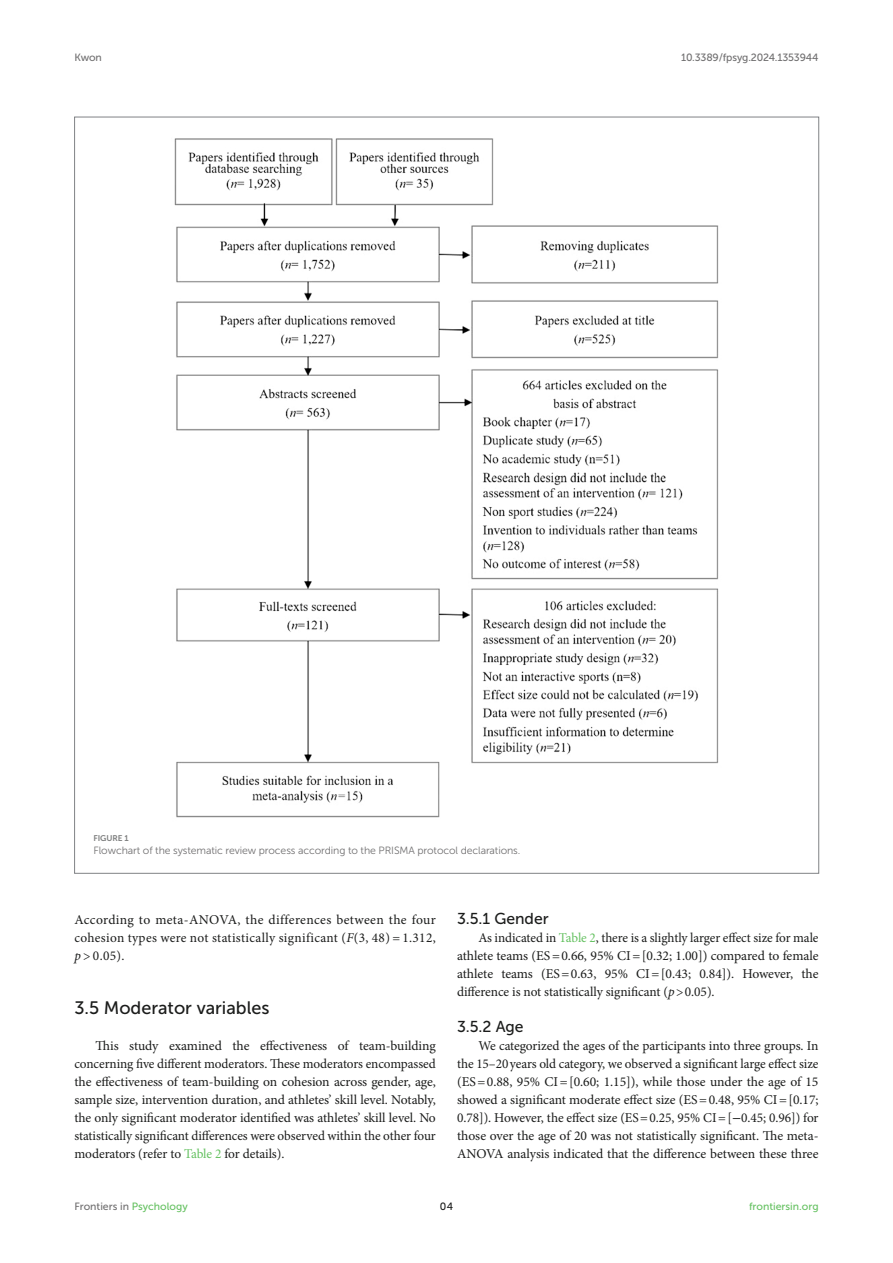
<style>
.page{position:relative;width:893px;height:1263px;background:#fff}
.page>*{position:absolute;margin:0;border:0;box-sizing:border-box;transform-origin:0 0}
.HEAD_2{font:18px "Museo Sans 500";color:#1b1c1b}
.HEAD_3{font:15.75px "Museo Sans 500";color:#1b1c1b}
.TEXT_FLUSH{font:13.5px/18px "Minion Pro";letter-spacing:-.005em;color:#1b1c1b;text-align:justify}
.FIG_LEG{font:10.5px "Museo Sans 300";letter-spacing:-.01em;color:#706f70}
.t1{font:10.5px "Museo Sans 500";letter-spacing:-.015em;color:#706f70}
.t2{font:10.5px "Museo Sans 500";color:#65c161}
.t3{font:10.5px "Museo Sans 500";color:#1b1c1b}
.FIG_HD{font:8.25px "Museo Sans 700";letter-spacing:-.01em;color:#7e7f7f}
.s1{font-style:italic}
.s2{color:#65c161}
.s3{font-family:"STIX General"}
</style>
<div class="page">
<img style="left:174px;top:138px;width:545px;height:680px">
<p class="t1" style="left:74px;top:51px;width:29px">Kwon</p>
<p class="t1" style="left:681px;top:51px;width:139px">10.3389/fpsyg.2024.1353944</p>
<p class="FIG_HD" style="left:94px;top:833px;width:37px">FIGURE 1</p>
<p class="FIG_LEG" style="left:94px;top:845px;width:428px">Flowchart of the systematic review process according to the PRISMA protocol declarations.</p>
<p class="TEXT_FLUSH" style="left:74px;top:911px;width:363px">According to meta-ANOVA, the differences between the four cohesion types were not statistically significant (<span class="s1">F</span>(3, 48) = 1.312, <span class="s1">p</span> &gt; 0.05).</p>
<p class="HEAD_2" style="left:74px;top:998px;width:197px">3.5 Moderator variables</p>
<p class="TEXT_FLUSH" style="left:74px;top:1037px;width:363px;text-indent:21px">This study examined the effectiveness of team-building concerning five different moderators. These moderators encompassed the effectiveness of team-building on cohesion across gender, age, sample size, intervention duration, and athletes’ skill level. Notably, the only significant moderator identified was athletes’ skill level. No statistically significant differences were observed within the other four moderators (refer to <span class="s2">Table 2</span> for details).</p>
<p class="HEAD_3" style="left:457px;top:910px;width:93px">3.5.1 Gender</p>
<p class="TEXT_FLUSH" style="left:457px;top:929px;width:363px;text-indent:21px">As indicated in <span class="s2">Table 2</span>, there is a slightly larger effect size for male athlete teams (ES=0.66, 95% CI=[0.32; 1.00]) compared to female athlete teams (ES=0.63, 95% CI=[0.43; 0.84]). However, the difference is not statistically significant (<span class="s1">p</span>&gt;0.05).</p>
<p class="HEAD_3" style="left:457px;top:1018px;width:68px">3.5.2 Age</p>
<p class="TEXT_FLUSH" style="left:457px;top:1037px;width:363px;text-indent:21px">We categorized the ages of the participants into three groups. In the 15–20years old category, we observed a significant large effect size (ES=0.88, 95% CI=[0.60; 1.15]), while those under the age of 15 showed a significant moderate effect size (ES=0.48, 95% CI=[0.17; 0.78]). However, the effect size (ES=0.25, 95% CI=[<span class="s3">−</span>0.45; 0.96]) for those over the age of 20 was not statistically significant. The meta-ANOVA analysis indicated that the difference between these three</p>
<p class="t1" style="left:74px;top:1200px;width:115px">Frontiers in <span class="s2">Psychology</span></p>
<p class="t3" style="left:440px;top:1200px;width:15px">04</p>
<p class="t2" style="left:749px;top:1200px;width:71px">frontiersin.org</p>
</div>
